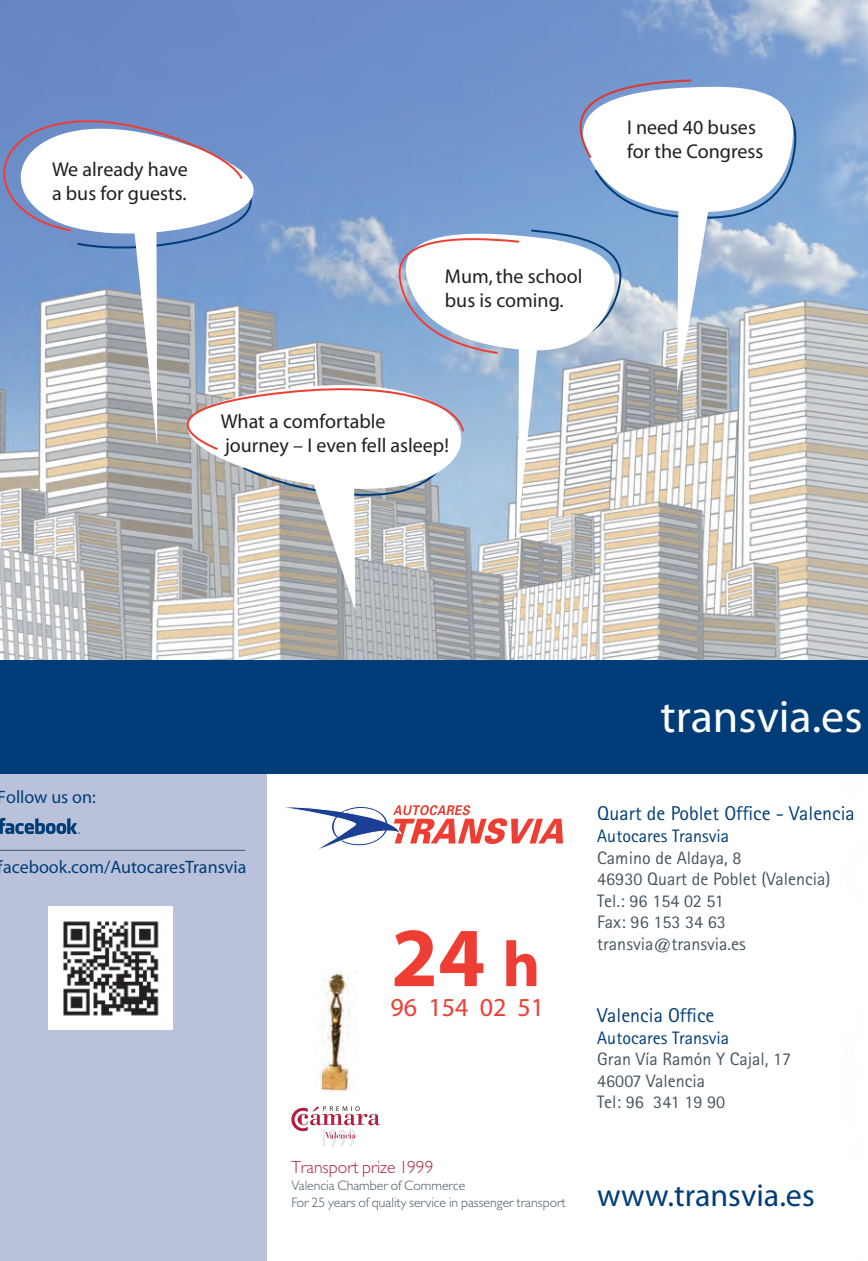
<style>
.page{position:relative;width:868px;height:1261px;background:#fff}
.page>*{position:absolute;margin:0;border:0;box-sizing:border-box;transform-origin:0 0}
.t1{font:700 84.8px "Myriad Pro";color:#ee3e34}
.t2{font:46px "Myriad Pro";color:#fff}
.t3{font:32px "Myriad Pro";color:#003d78}
.t4{font:26px "Myriad Pro";color:#ee3e34}
.t5{font:20px/24px "Myriad";color:#231f20}
.t6{font:20px "Rotis Sans Serif";color:#003d78}
.t7{font:18px/21.6px "Rotis Sans Serif";color:#45555f}
.t8{font:18px "Myriad Pro";color:#003d78}
.t9{font:18px "LM Gill";color:#b11e40}
.t10{font:14px/16.8px "LM Gill";color:#45555f}
.s1{font-size:64.6px}
.s2{color:#003d78}
</style>
<div class="page">
<img style="left:0;top:0;width:867px;height:1147px">
<div style="left:0;top:750px;width:267px;height:511px;background:#b9c2da"></div>
<svg style="left:0;top:88px;width:306px;height:359px;background:#9cafca"></svg>
<svg style="left:397px;top:355px;width:223px;height:171px"></svg>
<svg style="left:569px;top:220px;width:225px;height:172px"></svg>
<svg style="left:115px;top:359px;width:393px;height:252px;background:#b6bbbe"></svg>
<svg style="left:0;top:75px;width:269px;height:183px"></svg>
<svg style="left:169px;top:375px;width:296px;height:130px"></svg>
<svg style="left:392px;top:228px;width:234px;height:127px"></svg>
<svg style="left:568px;top:78px;width:231px;height:142px"></svg>
<svg style="left:268px;top:805px;width:294px;height:46px"></svg>
<div style="left:0;top:660px;width:867px;height:113px;background:#003d78"></div>
<img style="left:49px;top:907px;width:123px;height:123px">
<svg style="left:291px;top:1106px;width:89px;height:40px"></svg>
<hr style="left:0;top:850px;width:245px;height:1px;background:#45555f">
<img style="left:317px;top:972px;width:39px;height:119px">
<svg style="left:0;top:818px;width:80px;height:16px"></svg>
<p class="t5" style="left:52px;top:158px;width:137px">We already have a bus for guests.</p>
<p class="t5" style="left:444px;top:266px;width:139px">Mum, the school bus is coming.</p>
<p class="t5" style="left:221px;top:411px;width:229px">What a comfortable journey – I even fell asleep!</p>
<p class="t5" style="left:626px;top:116px;width:138px">I need 40 buses for the Congress</p>
<p class="t8" style="left:-2px;top:786px;width:99px">Follow us on:</p>
<p class="t8" style="left:-2px;top:855px;width:250px">facebook.com/AutocaresTransvia</p>
<p class="t1" style="left:391px;top:902px;width:151px">24 <span class="s1">h</span></p>
<p class="t4" style="left:390px;top:991px;width:155px">96 154 02 51</p>
<p class="t9" style="left:291px;top:1155px;width:144px">Transport prize 1999</p>
<p class="t10" style="left:291px;top:1178px;width:276px">Valencia Chamber of Commerce<br>For 25 years of quality service in passenger transport</p>
<p class="t2" style="left:660px;top:688px;width:203px">transvia.es</p>
<p class="t6" style="left:597px;top:802px;width:259px">Quart de Poblet Office - Valencia</p>
<p class="t7" style="left:597px;top:825px;width:234px"><span class="s2">Autocares Transvia<br></span>Camino de Aldaya, 8<br>46930 Quart de Poblet (Valencia)<br>Tel.: 96 154 02 51<br>Fax: 96 153 34 63 transvia@transvia.es</p>
<p class="t6" style="left:597px;top:1003px;width:119px">Valencia Office</p>
<p class="t7" style="left:597px;top:1027px;width:195px"><span class="s2">Autocares Transvia<br></span>Gran Vía Ramón Y Cajal, 17<br>46007 Valencia<br>Tel: 96 341 19 90</p>
<p class="t3" style="left:597px;top:1175px;width:219px">www.transvia.es</p>
</div>
